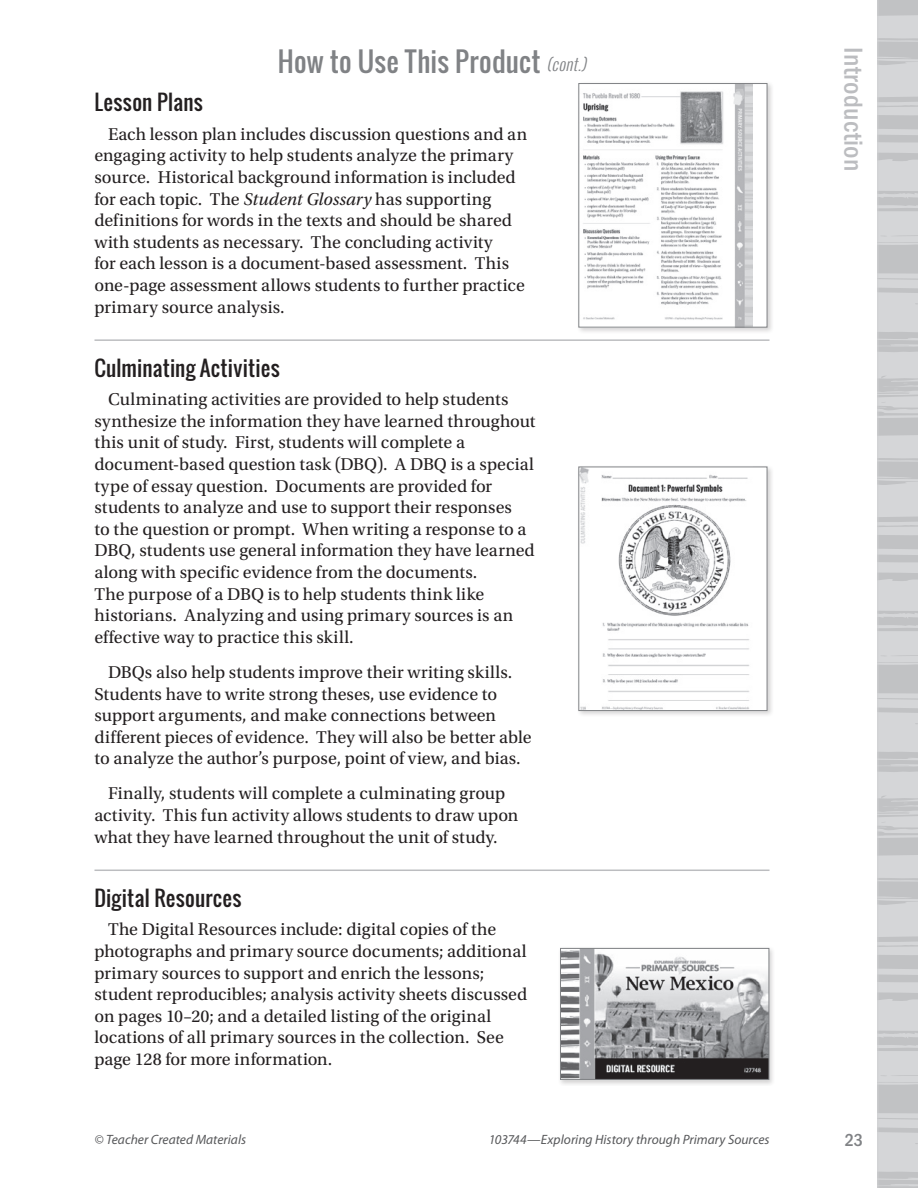
<style>
.page{position:relative;width:918px;height:1188px;background:#fff}
.page>*{position:absolute;margin:0;border:0;box-sizing:border-box;transform-origin:0 0}
.t1{font:27px "Oswald";letter-spacing:.01em;color:#808285}
.t2{font:500 condensed 27px "ITC Franklin Gothic Std";letter-spacing:.005em;color:#bcbdc0}
.t3{font:21px "Oswald";letter-spacing:.01em;color:#231f20}
.t4{font:18px/21.6px "Utopia Std";color:#231f20}
.t5{font:500 condensed 18px "ITC Franklin Gothic Std";color:#808285}
.t6{font:italic 13.5px "Myriad Pro";color:#57585a}
.s1{font-weight:300;font-style:italic;font-size:16.5px}
.s2{font-style:italic}
</style>
<div class="page">
<svg style="left:878px;top:0;width:40px;height:1188px;background:#cdced0"></svg>
<hr style="left:94px;top:339px;width:676px;height:2px;background:#bcbdc0">
<hr style="left:94px;top:870px;width:676px;height:1px;background:#bcbdc0">
<div style="left:576px;top:81px;width:198px;height:253px;background:#231f20;opacity:.2"></div>
<div style="left:579px;top:84px;width:188px;height:243px;background:#fff"></div>
<img style="left:583px;top:85px;width:170px;height:241px">
<div style="left:578px;top:83px;width:189px;height:245px;border:1px solid #808285"></div>
<div style="left:576px;top:464px;width:198px;height:254px;background:#231f20;opacity:.2"></div>
<div style="left:579px;top:467px;width:188px;height:244px;background:#fff"></div>
<img style="left:580px;top:469px;width:170px;height:240px">
<div style="left:578px;top:467px;width:189px;height:244px;border:1px solid #808285"></div>
<div style="left:558px;top:945px;width:218px;height:141px;background:#231f20;opacity:.2"></div>
<img style="left:562px;top:950px;width:205px;height:128px">
<div style="left:560px;top:948px;width:209px;height:132px;border:1px solid #808285"></div>
<h1 class="t1" style="left:278px;top:41px;width:315px">How to Use This Product <span class="s1">(cont.)</span></h1>
<p class="t3" style="left:94px;top:87px;width:110px">Lesson Plans</p>
<p class="t4" style="left:94px;top:123px;width:434px;text-indent:14px">Each lesson plan includes discussion questions and an engaging activity to help students analyze the primary source. Historical background information is included for each topic. The <span class="s2">Student Glossary</span> has supporting definitions for words in the texts and should be shared with students as necessary. The concluding activity<br>for each lesson is a document-based assessment. This one-page assessment allows students to further practice primary source analysis.</p>
<p class="t3" style="left:94px;top:352px;width:187px">Culminating Activities</p>
<p class="t4" style="left:94px;top:389px;width:442px;text-indent:14px">Culminating activities are provided to help students synthesize the information they have learned throughout this unit of study. First, students will complete a document-based question task (DBQ). A DBQ is a special type of essay question. Documents are provided for students to analyze and use to support their responses<br>to the question or prompt. When writing a response to a DBQ, students use general information they have learned along with specific evidence from the documents.<br>The purpose of a DBQ is to help students think like historians. Analyzing and using primary sources is an effective way to practice this skill.</p>
<p class="t4" style="left:94px;top:662px;width:439px;text-indent:14px">DBQs also help students improve their writing skills.<br>Students have to write strong theses, use evidence to support arguments, and make connections between different pieces of evidence. They will also be better able to analyze the author’s purpose, point of view, and bias.</p>
<p class="t4" style="left:94px;top:783px;width:425px;text-indent:14px">Finally, students will complete a culminating group activity. This fun activity allows students to draw upon what they have learned throughout the unit of study.</p>
<p class="t3" style="left:94px;top:882px;width:149px">Digital Resources</p>
<p class="t4" style="left:94px;top:919px;width:434px;text-indent:14px">The Digital Resources include: digital copies of the photographs and primary source documents; additional primary sources to support and enrich the lessons; student reproducibles; analysis activity sheets discussed on pages 10–20; and a detailed listing of the original locations of all primary sources in the collection. See page 128 for more information.</p>
<h1 class="t2" style="left:869px;top:47px;width:126px;rotate:90deg">Introduction</h1>
<p class="t6" style="left:94px;top:1132px;width:153px">© Teacher Created Materials</p>
<p class="t6" style="left:489px;top:1132px;width:282px">103744—Exploring History through Primary Sources</p>
<p class="t5" style="left:845px;top:1130px;width:20px">23</p>
</div>
